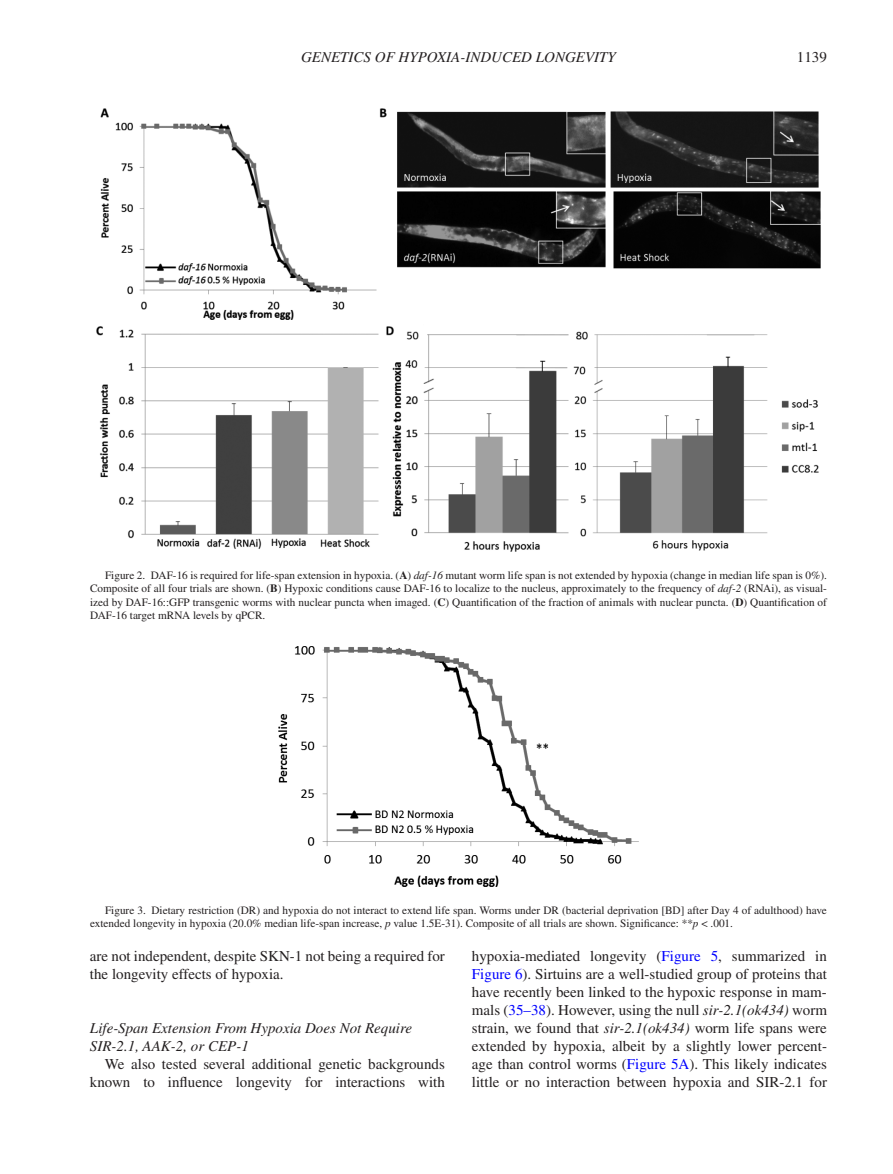
<style>
.page{position:relative;width:893px;height:1174px;background:#fff}
.page>*{position:absolute;margin:0;border:0;box-sizing:border-box;transform-origin:0 0}
.t1{font:15px/18px "Times LT Std";color:#231f20}
.t2{font:italic 15px/18px "Times LT Std";color:#231f20}
.t3{font:11.25px/13.5px "Times LT Std";color:#231f20;text-align:justify}
.s1{font-weight:700}
.s2{font-style:italic}
.s3{color:#00f}
</style>
<div class="page">
<img style="left:96px;top:108px;width:725px;height:444px">
<img style="left:279px;top:646px;width:359px;height:240px">
<h1 class="t2" style="left:301px;top:47px;width:316px">GENETICS OF HYPOXIA-INDUCED LONGEVITY</h1>
<h1 class="t1" style="left:797px;top:47px;width:31px">1139</h1>
<p class="t3" style="left:90px;top:568px;width:739px;text-indent:15px">Figure 2. DAF-16 is required for life-span extension in hypoxia. (<span class="s1">A</span>) <span class="s2">daf-16</span> mutant worm life span is not extended by hypoxia (change in median life span is 0%).<br>Composite of all four trials are shown. (<span class="s1">B</span>) Hypoxic conditions cause DAF-16 to localize to the nucleus, approximately to the frequency of <span class="s2">daf-2</span> (RNAi), as visual&shy;ized by DAF-16::GFP transgenic worms with nuclear puncta when imaged. (<span class="s1">C</span>) Quantification of the fraction of animals with nuclear puncta. (<span class="s1">D</span>) Quantification of DAF-16 target mRNA levels by qPCR.</p>
<p class="t3" style="left:90px;top:903px;width:738px;text-indent:15px">Figure 3. Dietary restriction (DR) and hypoxia do not interact to extend life span. Worms under DR (bacterial deprivation [BD] after Day 4 of adulthood) have extended longevity in hypoxia (20.0% median life-span increase, <span class="s2">p</span> value 1.5E-31). Composite of all trials are shown. Significance: **<span class="s2">p</span> &lt; .001.</p>
<h1 class="t1" style="left:90px;top:947px;width:356px">are not independent, despite SKN-1 not being a required for the longevity effects of hypoxia.</h1>
<h1 class="t2" style="left:90px;top:1019px;width:324px">Life-Span Extension From Hypoxia Does Not Require<br>SIR-2.1, AAK-2, or CEP-1</h1>
<h1 class="t1" style="left:90px;top:1055px;width:356px;text-align:right">We also tested several additional genetic backgrounds known to influence longevity for interactions with</h1>
<p class="t1" style="left:472px;top:947px;width:357px;text-align:justify">hypoxia-mediated longevity (<span class="s3">Figure 5</span>, summarized in <span class="s3">Figure 6</span>). Sirtuins are a well-studied group of proteins that have recently been linked to the hypoxic response in mam&shy;mals (<span class="s3">35–38</span>). However, using the null <span class="s2">sir-2.1(ok434)</span> worm strain, we found that <span class="s2">sir-2.1(ok434)</span> worm life spans were extended by hypoxia, albeit by a slightly lower percent&shy;age than control worms (<span class="s3">Figure 5A</span>). This likely indicates little or no interaction between hypoxia and SIR-2.1 for</p>
</div>
